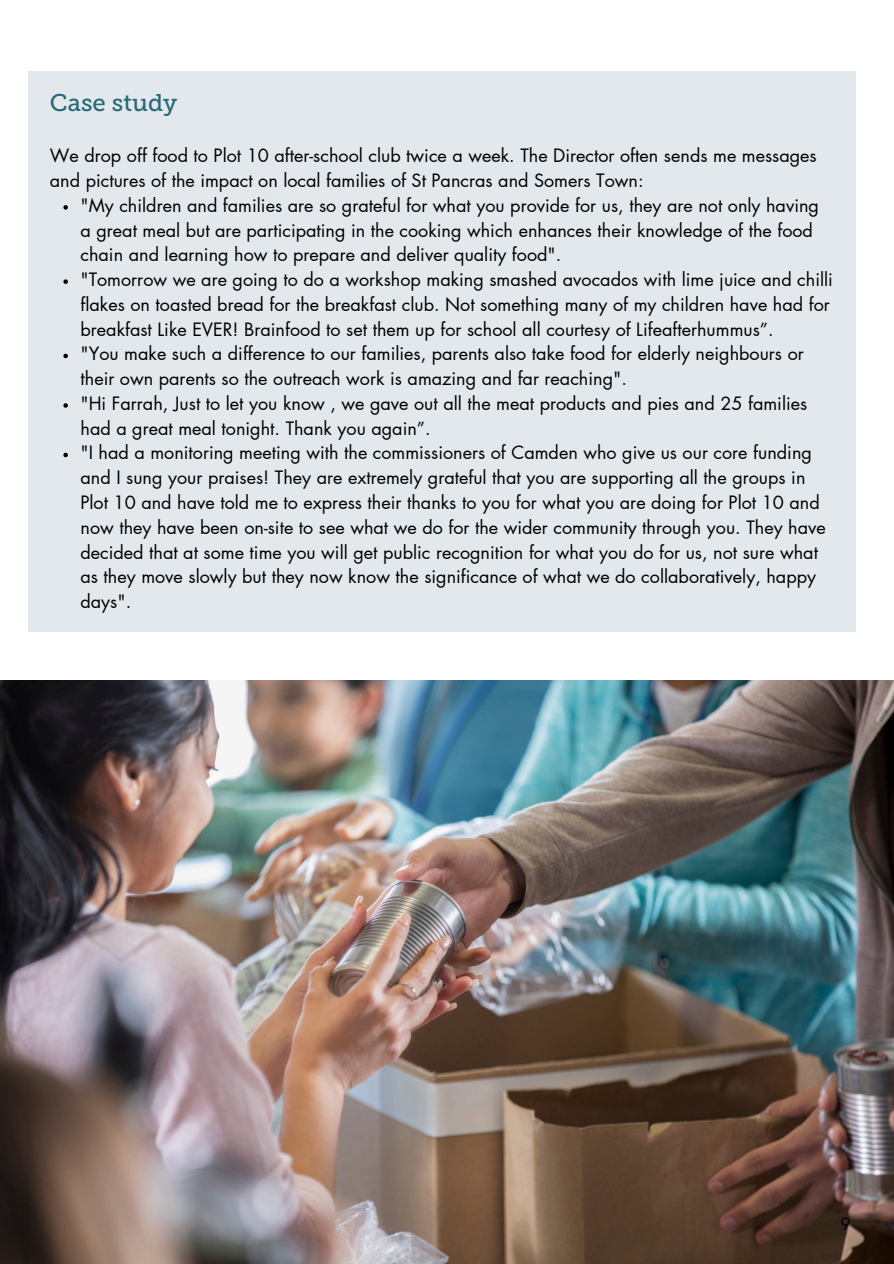
<style>
.page{position:relative;width:894px;height:1264px;background:#fff}
.page>*{position:absolute;margin:0;border:0;box-sizing:border-box;transform-origin:0 0}
.t1{font:24px "Museo Slab 500";color:#256878}
.t2{font:18px/24.8px "Futura LT Pro";color:#000}
.t3{font:16.5px "Futura Std";color:#000}
</style>
<div class="page">
<div style="left:28px;top:71px;width:827px;height:560px;background:#e3e8ec"></div>
<img style="left:0;top:681px;width:892px;height:582px">
<svg style="left:63px;top:205px;width:5px;height:5px"></svg>
<svg style="left:63px;top:279px;width:5px;height:5px"></svg>
<svg style="left:63px;top:354px;width:5px;height:4px"></svg>
<svg style="left:63px;top:403px;width:5px;height:5px"></svg>
<svg style="left:63px;top:453px;width:5px;height:4px"></svg>
<p class="t1" style="left:50px;top:88px;width:129px">Case study</p>
<p class="t2" style="left:50px;top:144px;width:768px">We drop off food to Plot 10 after-school club twice a week. The Director often sends me messages and pictures of the impact on local families of St Pancras and Somers Town:</p>
<p class="t2" style="left:80px;top:194px;width:739px">"My children and families are so grateful for what you provide for us, they are not only having a great meal but are participating in the cooking which enhances their knowledge of the food chain and learning how to prepare and deliver quality food".</p>
<p class="t2" style="left:80px;top:268px;width:753px">"Tomorrow we are going to do a workshop making smashed avocados with lime juice and chilli flakes on toasted bread for the breakfast club. Not something many of my children have had for breakfast Like EVER! Brainfood to set them up for school all courtesy of Lifeafterhummus”.</p>
<p class="t2" style="left:80px;top:342px;width:724px">"You make such a difference to our families, parents also take food for elderly neighbours or their own parents so the outreach work is amazing and far reaching".</p>
<p class="t2" style="left:80px;top:392px;width:728px">"Hi Farrah, Just to let you know , we gave out all the meat products and pies and 25 families had a great meal tonight. Thank you again”.</p>
<p class="t2" style="left:80px;top:441px;width:746px">"I had a monitoring meeting with the commissioners of Camden who give us our core funding and I sung your praises! They are extremely grateful that you are supporting all the groups in Plot 10 and have told me to express their thanks to you for what you are doing for Plot 10 and now they have been on-site to see what we do for the wider community through you. They have decided that at some time you will get public recognition for what you do for us, not sure what as they move slowly but they now know the significance of what we do collaboratively, happy days".</p>
<p class="t3" style="left:840px;top:1216px;width:12px">9</p>
</div>
